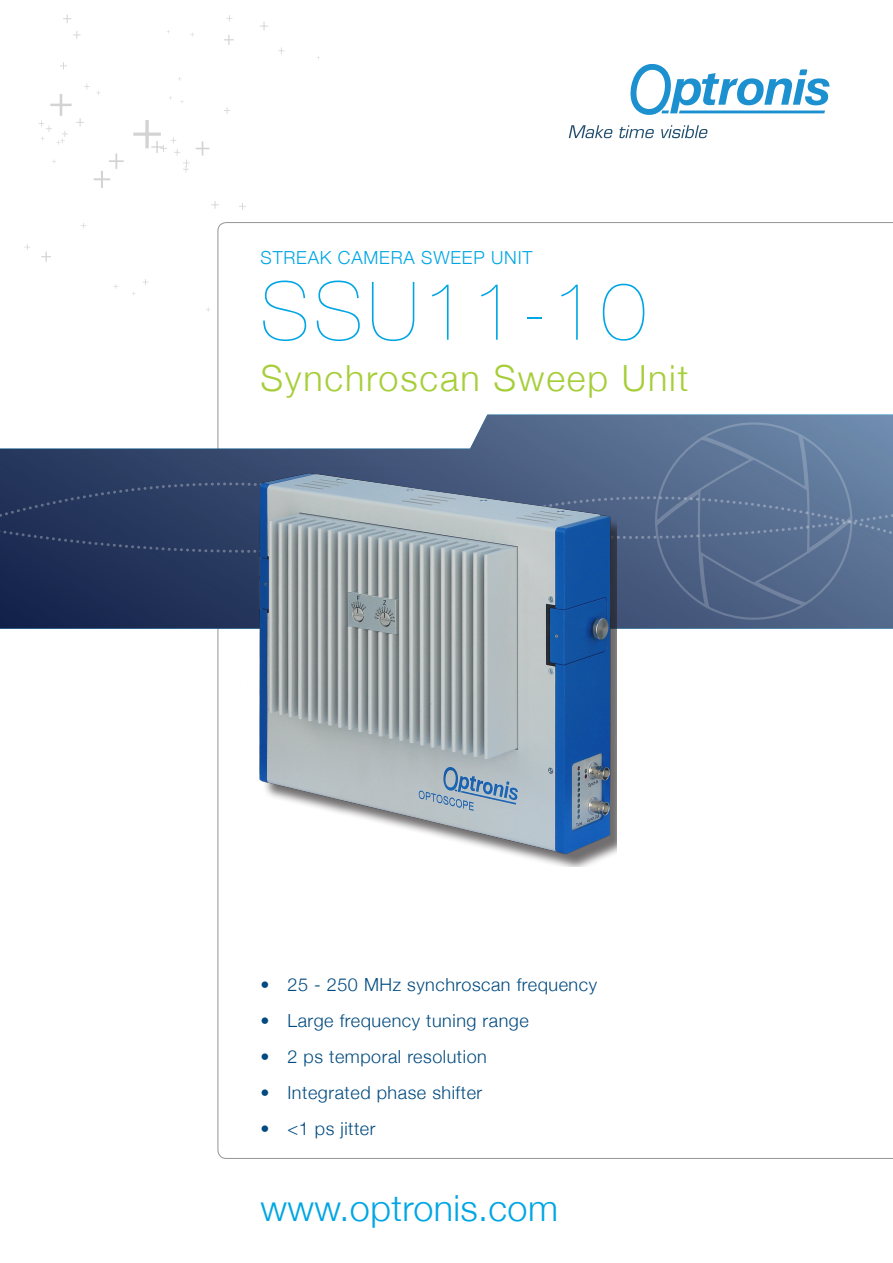
<style>
.page{position:relative;width:893px;height:1263px;background:#fff}
.page>*{position:absolute;margin:0;border:0;box-sizing:border-box;transform-origin:0 0}
.t1{font:200 81px "Helvetica Neue";letter-spacing:.05em;color:#00a6e4}
.t2{font:300 36px "Helvetica Neue";letter-spacing:.05em;color:#a6ce39}
.t3{font:300 36px "Helvetica Neue";letter-spacing:.01em;color:#00a6e4}
.t4{font:300 18px "Helvetica Neue";letter-spacing:.03em;color:#004a7f}
.t5{font:300 18px "Helvetica Neue";letter-spacing:.045em;color:#00a6e4}
</style>
<div class="page">
<svg style="left:569px;top:125px;width:44px;height:13px"></svg>
<svg style="left:619px;top:125px;width:35px;height:13px"></svg>
<svg style="left:661px;top:125px;width:47px;height:13px"></svg>
<svg style="left:630px;top:64px;width:199px;height:51px"></svg>
<img style="left:0;top:415px;width:893px;height:214px">
<svg style="left:0;top:421px;width:893px;height:200px;background:#576989"></svg>
<svg style="left:196px;top:141px;width:13px;height:15px"></svg>
<svg style="left:94px;top:154px;width:30px;height:34px"></svg>
<svg style="left:24px;top:244px;width:6px;height:6px"></svg>
<svg style="left:41px;top:252px;width:10px;height:10px"></svg>
<svg style="left:143px;top:279px;width:5px;height:6px"></svg>
<svg style="left:211px;top:201px;width:8px;height:8px"></svg>
<svg style="left:60px;top:62px;width:7px;height:8px"></svg>
<svg style="left:63px;top:15px;width:8px;height:8px"></svg>
<svg style="left:73px;top:31px;width:8px;height:8px"></svg>
<svg style="left:133px;top:120px;width:57px;height:52px"></svg>
<svg style="left:239px;top:203px;width:7px;height:7px"></svg>
<svg style="left:38px;top:84px;width:52px;height:61px"></svg>
<svg style="left:224px;top:107px;width:6px;height:7px"></svg>
<svg style="left:224px;top:35px;width:10px;height:10px"></svg>
<svg style="left:260px;top:22px;width:8px;height:8px"></svg>
<svg style="left:278px;top:48px;width:6px;height:6px"></svg>
<div style="left:250px;top:471px;width:367px;height:396px;background:#231f20;opacity:.65"></div>
<img style="left:246px;top:469px;width:374px;height:388px">
<p class="t5" style="left:261px;top:243px;width:273px">Streak Camera SWEEP UNIT</p>
<p class="t1" style="left:260px;top:248px;width:387px">SSU11-10</p>
<p class="t2" style="left:260px;top:349px;width:429px">Synchroscan Sweep Unit</p>
<p class="t4" style="left:260px;top:970px;width:338px">• 25 - 250 MHz synchroscan frequency</p>
<p class="t4" style="left:260px;top:1006px;width:270px">• Large frequency tuning range</p>
<p class="t4" style="left:260px;top:1042px;width:228px">• 2 ps temporal resolution</p>
<p class="t4" style="left:260px;top:1078px;width:223px">• Integrated phase shifter</p>
<p class="t4" style="left:260px;top:1114px;width:117px">• &lt;1 ps jitter</p>
<p class="t3" style="left:260px;top:1179px;width:299px">www.optronis.com</p>
</div>
